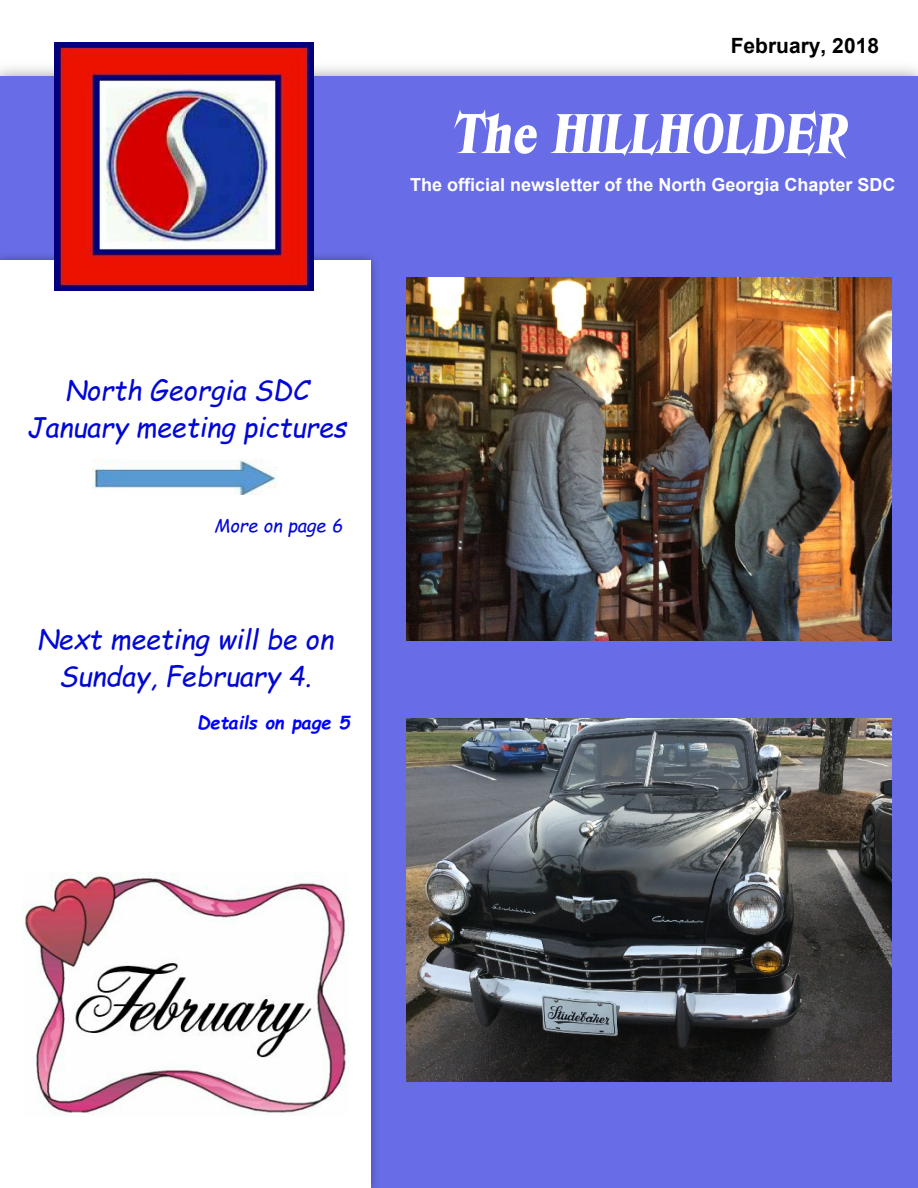
<style>
.page{position:relative;width:918px;height:1188px;background:#fff}
.page>*{position:absolute;margin:0;border:0;box-sizing:border-box;transform-origin:0 0}
.t1{font:italic 54px "Blue Ridge Heavy SF Bold";color:#fff}
.t2{font:italic 27px/37.7px "Comic Sans MS";color:#0006d6;text-align:center}
.t3{font:700 21px "Arial";color:#000}
.t4{font:700 18px "Arial";color:#fff}
.t5{font:italic 700 18px "Comic Sans MS";color:#00f}
.t6{font:italic 18px "Comic Sans MS";color:#0006d6}
</style>
<div class="page">
<div style="left:0;top:77px;width:918px;height:1111px;background:#686ce6"></div>
<div style="left:0;top:261px;width:371px;height:927px;background:#fff"></div>
<img style="left:54px;top:42px;width:259px;height:248px">
<img style="left:92px;top:460px;width:185px;height:34px">
<img style="left:22px;top:873px;width:326px;height:242px">
<img style="left:406px;top:277px;width:486px;height:363px">
<img style="left:406px;top:718px;width:486px;height:363px">
<p class="t3" style="left:731px;top:38px;width:150px">February, 2018</p>
<h1 class="t1" style="left:452px;top:113px;width:395px">The HILLHOLDER</h1>
<p class="t4" style="left:410px;top:178px;width:487px">The official newsletter of the North Georgia Chapter SDC</p>
<p class="t2" style="left:27px;top:374px;width:321px">North Georgia SDC<br>January meeting pictures</p>
<p class="t6" style="left:214px;top:518px;width:130px">More on page 6</p>
<p class="t2" style="left:37px;top:623px;width:298px">Next meeting will be on<br>Sunday, February 4.</p>
<p class="t5" style="left:197px;top:715px;width:154px">Details on page 5</p>
</div>
